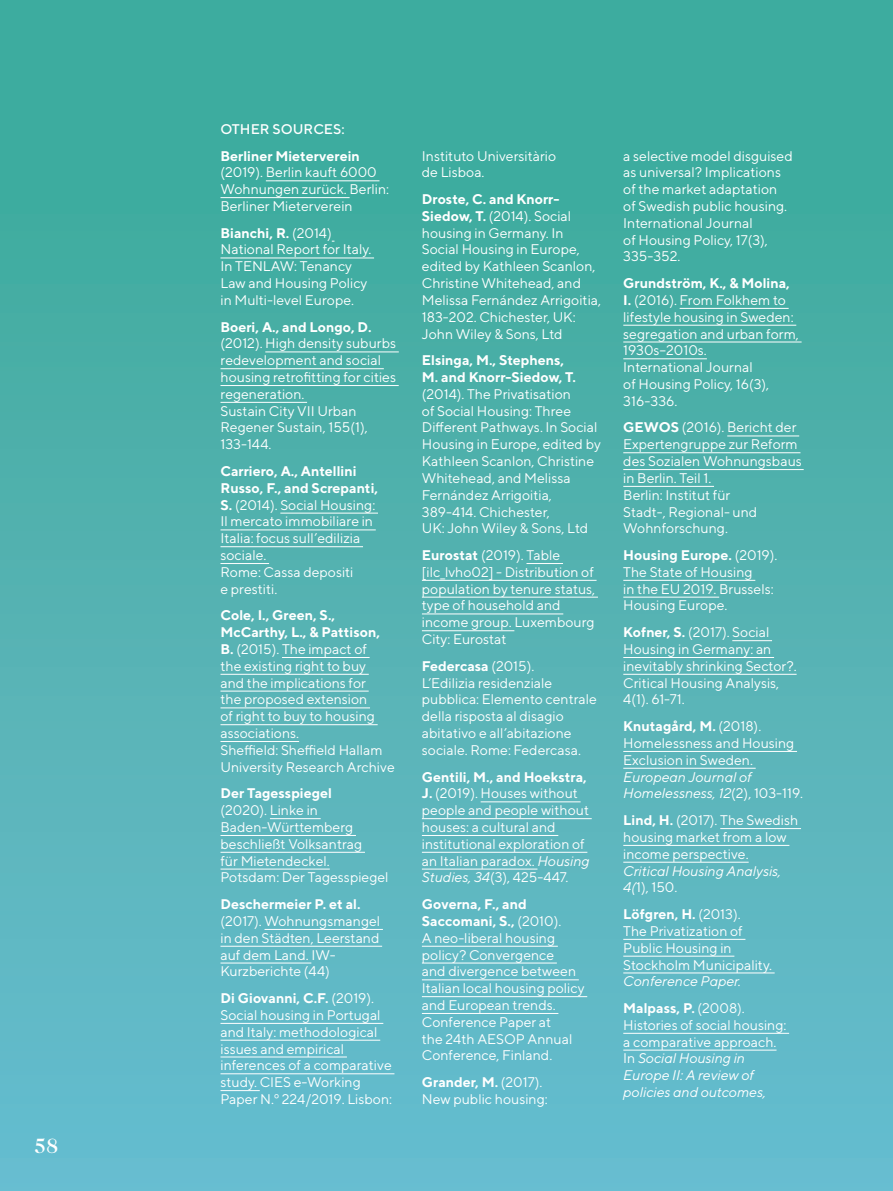
<style>
.page{position:relative;width:893px;height:1191px;background:#fff}
.page>*{position:absolute;margin:0;border:0;box-sizing:border-box;transform-origin:0 0}
.t1{font:500 21px "Caslon Two Twenty Four";color:#fff}
.t2{font:14px/16.8px "TT Norms";color:#fff}
.t3{font:500 14px "TT Norms";color:#fff}
.s1{font-weight:700}
.s2{font-style:italic}
</style>
<div class="page">
<div style="left:0;top:0;width:893px;height:1191px;background:linear-gradient(to bottom,#3aa998,#6abdcf)"></div>
<hr style="left:266px;top:180px;width:113px;height:1px;background:#fff">
<hr style="left:220px;top:197px;width:130px;height:1px;background:#fff">
<hr style="left:220px;top:258px;width:154px;height:1px;background:#fff">
<hr style="left:265px;top:351px;width:134px;height:1px;background:#fff">
<hr style="left:220px;top:368px;width:164px;height:1px;background:#fff">
<hr style="left:220px;top:385px;width:179px;height:1px;background:#fff">
<hr style="left:220px;top:402px;width:87px;height:1px;background:#fff">
<hr style="left:280px;top:513px;width:98px;height:1px;background:#fff">
<hr style="left:220px;top:529px;width:156px;height:1px;background:#fff">
<hr style="left:220px;top:546px;width:143px;height:1px;background:#fff">
<hr style="left:220px;top:563px;width:49px;height:1px;background:#fff">
<hr style="left:282px;top:657px;width:88px;height:1px;background:#fff">
<hr style="left:220px;top:674px;width:149px;height:1px;background:#fff">
<hr style="left:220px;top:690px;width:149px;height:1px;background:#fff">
<hr style="left:220px;top:707px;width:150px;height:1px;background:#fff">
<hr style="left:220px;top:724px;width:158px;height:1px;background:#fff">
<hr style="left:220px;top:741px;width:79px;height:1px;background:#fff">
<hr style="left:270px;top:818px;width:51px;height:1px;background:#fff">
<hr style="left:220px;top:835px;width:136px;height:1px;background:#fff">
<hr style="left:220px;top:852px;width:145px;height:1px;background:#fff">
<hr style="left:220px;top:868px;width:110px;height:1px;background:#fff">
<hr style="left:265px;top:929px;width:118px;height:1px;background:#fff">
<hr style="left:220px;top:946px;width:162px;height:1px;background:#fff">
<hr style="left:220px;top:962px;width:91px;height:1px;background:#fff">
<hr style="left:220px;top:1023px;width:163px;height:1px;background:#fff">
<hr style="left:220px;top:1039px;width:160px;height:1px;background:#fff">
<hr style="left:220px;top:1056px;width:127px;height:1px;background:#fff">
<hr style="left:220px;top:1073px;width:174px;height:1px;background:#fff">
<hr style="left:220px;top:1090px;width:40px;height:1px;background:#fff">
<hr style="left:526px;top:563px;width:37px;height:1px;background:#fff">
<hr style="left:422px;top:580px;width:175px;height:1px;background:#fff">
<hr style="left:422px;top:597px;width:176px;height:1px;background:#fff">
<hr style="left:422px;top:613px;width:141px;height:1px;background:#fff">
<hr style="left:422px;top:630px;width:92px;height:1px;background:#fff">
<hr style="left:481px;top:801px;width:100px;height:1px;background:#fff">
<hr style="left:422px;top:818px;width:170px;height:1px;background:#fff">
<hr style="left:422px;top:835px;width:136px;height:1px;background:#fff">
<hr style="left:422px;top:852px;width:165px;height:1px;background:#fff">
<hr style="left:422px;top:868px;width:115px;height:1px;background:#fff">
<hr style="left:422px;top:946px;width:136px;height:1px;background:#fff">
<hr style="left:422px;top:962px;width:135px;height:1px;background:#fff">
<hr style="left:422px;top:979px;width:157px;height:1px;background:#fff">
<hr style="left:422px;top:996px;width:165px;height:1px;background:#fff">
<hr style="left:422px;top:1013px;width:136px;height:1px;background:#fff">
<hr style="left:680px;top:308px;width:109px;height:1px;background:#fff">
<hr style="left:623px;top:325px;width:173px;height:1px;background:#fff">
<hr style="left:623px;top:342px;width:179px;height:1px;background:#fff">
<hr style="left:623px;top:358px;width:84px;height:1px;background:#fff">
<hr style="left:727px;top:435px;width:72px;height:1px;background:#fff">
<hr style="left:623px;top:452px;width:177px;height:1px;background:#fff">
<hr style="left:623px;top:469px;width:181px;height:1px;background:#fff">
<hr style="left:623px;top:486px;width:91px;height:1px;background:#fff">
<hr style="left:623px;top:580px;width:132px;height:1px;background:#fff">
<hr style="left:623px;top:597px;width:96px;height:1px;background:#fff">
<hr style="left:732px;top:640px;width:40px;height:1px;background:#fff">
<hr style="left:623px;top:657px;width:151px;height:1px;background:#fff">
<hr style="left:623px;top:674px;width:174px;height:1px;background:#fff">
<hr style="left:623px;top:751px;width:174px;height:1px;background:#fff">
<hr style="left:623px;top:768px;width:133px;height:1px;background:#fff">
<hr style="left:720px;top:828px;width:81px;height:1px;background:#fff">
<hr style="left:623px;top:845px;width:166px;height:1px;background:#fff">
<hr style="left:623px;top:862px;width:126px;height:1px;background:#fff">
<hr style="left:623px;top:939px;width:122px;height:1px;background:#fff">
<hr style="left:623px;top:955px;width:111px;height:1px;background:#fff">
<hr style="left:623px;top:972px;width:152px;height:1px;background:#fff">
<hr style="left:623px;top:1033px;width:166px;height:1px;background:#fff">
<hr style="left:623px;top:1049px;width:153px;height:1px;background:#fff">
<h1 class="t1" style="left:34px;top:1133px;width:26px">58</h1>
<p class="t3" style="left:220px;top:120px;width:126px">OTHER SOURCES:</p>
<p class="t2" style="left:220px;top:147px;width:170px"><span class="s1">Berliner Mieterverein </span>(2019). Berlin kauft 6000<br>Wohnungen zurück. Berlin:<br>Berliner Mieterverein</p>
<p class="t2" style="left:220px;top:224px;width:152px"><span class="s1">Bianchi, R.</span> (2014)<br>National Report for Italy.<br>In TENLAW: Tenancy<br>Law and Housing Policy in Multi-level Europe.</p>
<p class="t2" style="left:220px;top:318px;width:177px"><span class="s1">Boeri, A., and Longo, D. </span>(2012). High density suburbs redevelopment and social housing retrofitting for cities regeneration.<br>Sustain City VII Urban<br>Regener Sustain, 155(1),<br>133-144.</p>
<p class="t2" style="left:220px;top:462px;width:159px"><span class="s1">Carriero, A., Antellini<br>Russo, F., and Screpanti,<br>S.</span> (2014). Social Housing:<br>Il mercato immobiliare in<br>Italia: focus sull’edilizia sociale.<br>Rome: Cassa depositi<br>e prestiti.</p>
<p class="t2" style="left:220px;top:607px;width:176px"><span class="s1">Cole, I., Green, S.,<br>McCarthy, L., &amp; Pattison,<br>B.</span> (2015). The impact of<br>the existing right to buy<br>and the implications for<br>the proposed extension<br>of right to buy to housing associations.<br>Sheffield: Sheffield Hallam<br>University Research Archive</p>
<p class="t2" style="left:220px;top:784px;width:170px"><span class="s1">Der Tagesspiegel<br></span>(2020). Linke in<br>Baden-Württemberg beschließt Volksantrag<br>für Mietendeckel.<br>Potsdam: Der Tagesspiegel</p>
<p class="t2" style="left:220px;top:895px;width:161px"><span class="s1">Deschermeier P. et al. </span>(2017). Wohnungsmangel in den Städten, Leerstand auf dem Land. IW-<br>Kurzberichte (44)</p>
<p class="t2" style="left:220px;top:989px;width:173px"><span class="s1">Di Giovanni, C.F.</span> (2019).<br>Social housing in Portugal and Italy: methodological issues and empirical inferences of a comparative study. CIES e-Working<br>Paper N.º 224/2019. Lisbon:</p>
<p class="t2" style="left:422px;top:147px;width:136px">Instituto Universitàrio de Lisboa.</p>
<p class="t2" style="left:422px;top:190px;width:181px"><span class="s1">Droste, C. and Knorr-<br>Siedow, T.</span> (2014). Social housing in Germany. In<br>Social Housing in Europe, edited by Kathleen Scanlon,<br>Christine Whitehead, and<br>Melissa Fernández Arrigoitia,<br>183-202. Chichester, UK:<br>John Wiley &amp; Sons, Ltd</p>
<p class="t2" style="left:422px;top:351px;width:181px"><span class="s1">Elsinga, M., Stephens,<br>M. and Knorr-Siedow, T. </span>(2014). The Privatisation<br>of Social Housing: Three<br>Different Pathways. In Social<br>Housing in Europe, edited by<br>Kathleen Scanlon, Christine<br>Whitehead, and Melissa<br>Fernández Arrigoitia,<br>389-414. Chichester,<br>UK: John Wiley &amp; Sons, Ltd</p>
<p class="t2" style="left:422px;top:546px;width:175px"><span class="s1">Eurostat</span> (2019). Table [ilc_lvho02] - Distribution of population by tenure status, type of household and income group. Luxembourg<br>City: Eurostat</p>
<p class="t2" style="left:422px;top:657px;width:177px"><span class="s1">Federcasa</span> (2015).<br>L’Edilizia residenziale pubblica: Elemento centrale della risposta al disagio abitativo e all’abitazione sociale. Rome: Federcasa.</p>
<p class="t2" style="left:422px;top:768px;width:169px"><span class="s1">Gentili, M., and Hoekstra,<br>J.</span> (2019). Houses without people and people without houses: a cultural and institutional exploration of an Italian paradox. <span class="s2">Housing<br>Studies, 34</span>(3), 425-447.</p>
<p class="t2" style="left:422px;top:895px;width:164px"><span class="s1">Governa, F., and<br>Saccomani, S.,</span> (2010).<br>A neo-liberal housing policy? Convergence<br>and divergence between<br>Italian local housing policy and European trends.<br>Conference Paper at<br>the 24th AESOP Annual<br>Conference, Finland.</p>
<p class="t2" style="left:422px;top:1073px;width:127px"><span class="s1">Grander, M.</span> (2017).<br>New public housing:</p>
<p class="t2" style="left:623px;top:147px;width:171px">a selective model disguised as universal? Implications of the market adaptation of Swedish public housing.<br>International Journal<br>of Housing Policy, 17(3),<br>335-352.</p>
<p class="t2" style="left:623px;top:274px;width:177px"><span class="s1">Grundström, K., &amp; Molina,<br>I.</span> (2016). From Folkhem to lifestyle housing in Sweden: segregation and urban form,<br>1930s–2010s.<br>International Journal<br>of Housing Policy, 16(3),<br>316-336.</p>
<p class="t2" style="left:623px;top:419px;width:180px"><span class="s1">GEWOS</span> (2016). Bericht der<br>Expertengruppe zur Reform des Sozialen Wohnungsbaus in Berlin. Teil 1.<br>Berlin: Institut für<br>Stadt-, Regional- und<br>Wohnforschung.</p>
<p class="t2" style="left:623px;top:546px;width:156px"><span class="s1">Housing Europe.</span> (2019).<br>The State of Housing<br>in the EU 2019. Brussels:<br>Housing Europe.</p>
<p class="t2" style="left:623px;top:623px;width:175px"><span class="s1">Kofner, S.</span> (2017). Social<br>Housing in Germany: an inevitably shrinking Sector?.<br>Critical Housing Analysis,<br>4(1). 61-71.</p>
<p class="t2" style="left:623px;top:717px;width:181px"><span class="s1">Knutagård, M.</span> (2018).<br>Homelessness and Housing<br>Exclusion in Sweden.<br><span class="s2">European Journal of<br>Homelessness, 12</span>(2), 103-119.</p>
<p class="t2" style="left:623px;top:811px;width:177px"><span class="s1">Lind, H.</span> (2017). The Swedish housing market from a low income perspective.<br><span class="s2">Critical Housing Analysis,<br>4(</span>1), 150.</p>
<p class="t2" style="left:623px;top:905px;width:150px"><span class="s1">Löfgren, H.</span> (2013).<br>The Privatization of<br>Public Housing in<br>Stockholm Municipality.<br><span class="s2">Conference Paper.</span></p>
<p class="t2" style="left:623px;top:999px;width:165px"><span class="s1">Malpass, P.</span> (2008).<br>Histories of social housing: a comparative approach.<br>In <span class="s2">Social Housing in<br>Europe II: A review of policies and outcomes,</span></p>
</div>
